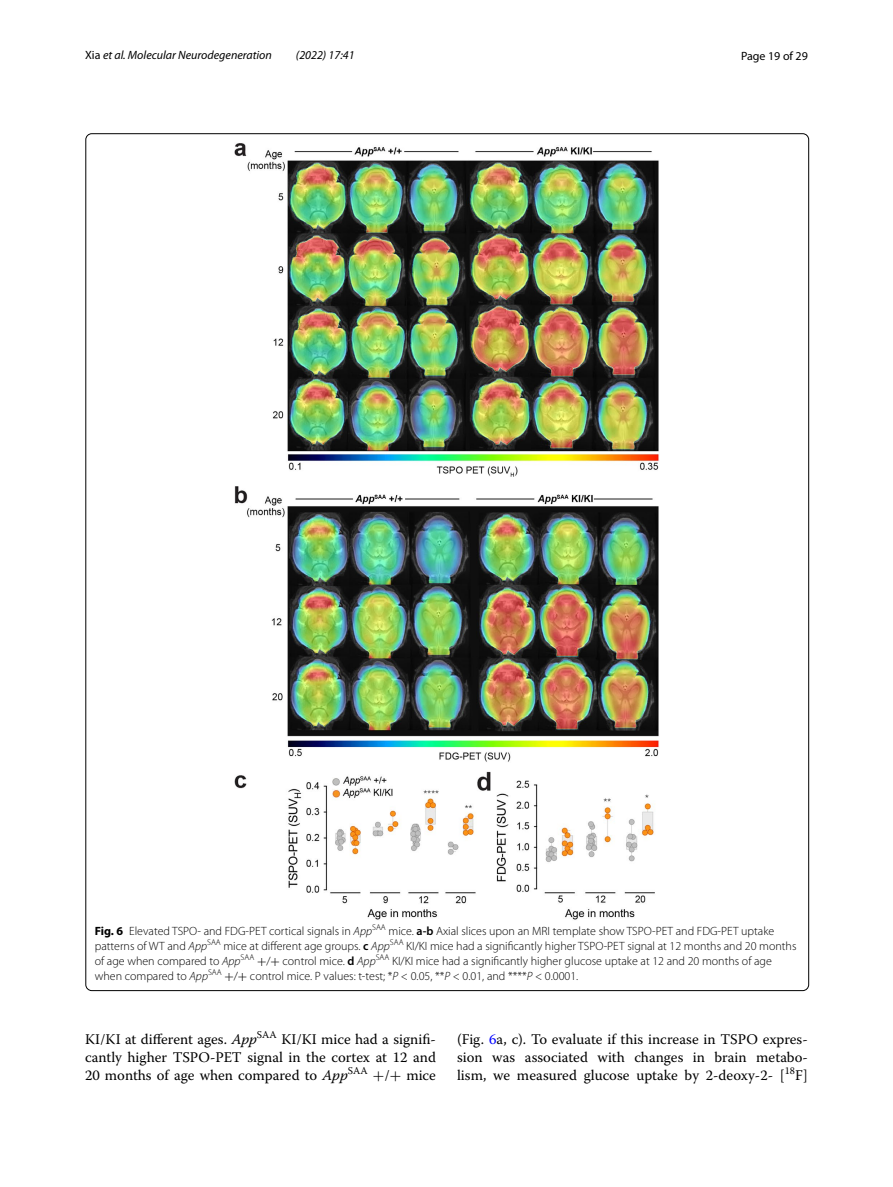
<style>
.page{position:relative;width:893px;height:1187px;background:#fff}
.page>*{position:absolute;margin:0;border:0;box-sizing:border-box;transform-origin:0 0}
.t1{font:14.7px/18px "Warnock Pro";color:#000;text-align:justify}
.t2{font:300 12px/15px "Myriad Pro";color:#000}
.t3{font:italic 12px "Myriad Pro";color:#000}
.t4{font:12px "Myriad Pro";color:#000}
.s1{font-style:normal}
.s2{font-weight:700}
.s3{font-style:italic}
.s4{font-weight:600}
.s5{font-family:"MTSY";font-weight:400}
.s6{font-family:"MTSY"}
.s7{color:#00f}
</style>
<div class="page">
<img style="left:235px;top:143px;width:425px;height:777px">
<p class="t3" style="left:85px;top:48px;width:188px"><span class="s1">Xia</span> et al. Molecular Neurodegeneration</p>
<p class="t3" style="left:296px;top:48px;width:60px">(2022) 17:41</p>
<p class="t4" style="left:741px;top:48px;width:68px">Page 19 of 29</p>
<p class="t2" style="left:95px;top:923px;width:703px"><span class="s2">Fig. 6</span> Elevated TSPO- and FDG-PET cortical signals in <span class="s3">App</span><sup>SAA</sup> mice. <span class="s4">a-b</span> Axial slices upon an MRI template show TSPO-PET and FDG-PET uptake patterns of WT and <span class="s3">App</span><sup>SAA</sup> mice at different age groups. <span class="s4">c</span> <span class="s3">App</span><sup>SAA</sup> KI/KI mice had a significantly higher TSPO-PET signal at 12 months and 20 months of age when compared to <span class="s3">App</span><sup>SAA</sup> <span class="s5">+</span>/<span class="s5">+</span> control mice. <span class="s4">d</span> <span class="s3">App</span><sup>SAA</sup> KI/KI mice had a significantly higher glucose uptake at 12 and 20 months of age when compared to <span class="s3">App</span><sup>SAA</sup> <span class="s5">+</span>/<span class="s5">+</span> control mice. P values: t-test; *<span class="s3">P</span> &lt; 0.05, **<span class="s3">P</span> &lt; 0.01, and ****<span class="s3">P</span> &lt; 0.0001.</p>
<p class="t1" style="left:85px;top:1029px;width:352px">KI/KI at different ages. <span class="s3">App</span><sup>SAA</sup> KI/KI mice had a signifi&shy;cantly higher TSPO-PET signal in the cortex at 12 and 20 months of age when compared to <span class="s3">App</span><sup>SAA</sup> <span class="s6">+</span>/<span class="s6">+</span> mice</p>
<p class="t1" style="left:457px;top:1029px;width:352px">(Fig. <span class="s7">6</span>a, c). To evaluate if this increase in TSPO expres&shy;sion was associated with changes in brain metabo&shy;lism, we measured glucose uptake by 2-deoxy-2- [<sup>18</sup>F]</p>
</div>
